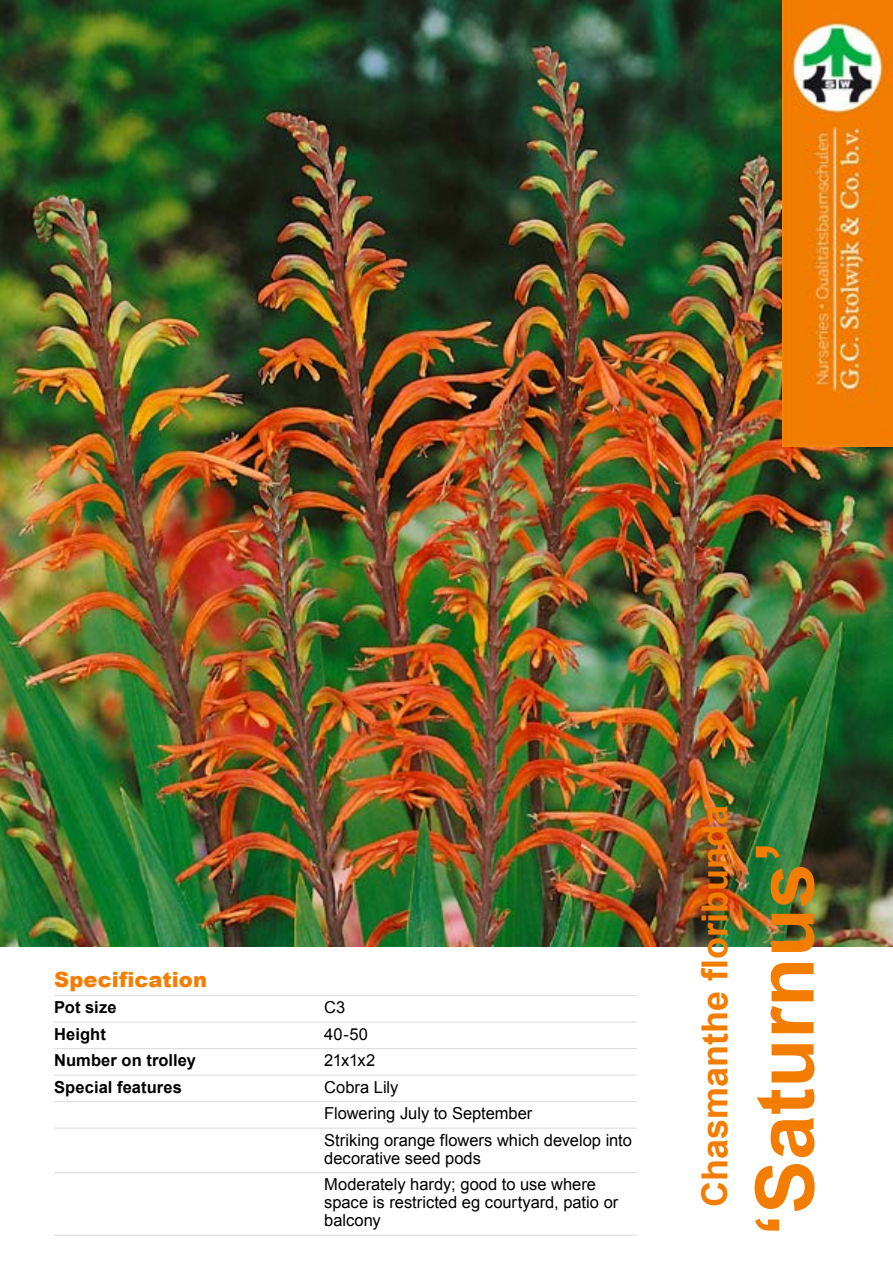
<style>
.page{position:relative;width:893px;height:1263px;background:#fff}
.page>*{position:absolute;margin:0;border:0;box-sizing:border-box;transform-origin:0 0}
.t1{font:700 81px "Arial";color:#f27d00}
.t2{font:700 36px "Arial";color:#f27d00}
.t3{font:900 21px "Arial";letter-spacing:.005em;color:#f27d00}
.t4{font:16.5px/26.5px "Arial";color:#000}
.t5{font:700 16.5px "Arial";letter-spacing:.005em;color:#000}
</style>
<div class="page">
<img style="left:0;top:0;width:893px;height:946px">
<hr style="left:54px;top:995px;width:583px;height:1px;background:#dadada">
<hr style="left:54px;top:1022px;width:583px;height:1px;background:#dadada">
<hr style="left:54px;top:1048px;width:583px;height:1px;background:#dadada">
<hr style="left:54px;top:1075px;width:583px;height:1px;background:#dadada">
<hr style="left:54px;top:1101px;width:583px;height:1px;background:#dadada">
<hr style="left:54px;top:1128px;width:583px;height:1px;background:#dadada">
<hr style="left:54px;top:1172px;width:583px;height:1px;background:#dadada">
<hr style="left:54px;top:1235px;width:583px;height:1px;background:#dadada">
<img style="left:782px;top:0;width:111px;height:447px">
<p class="t3" style="left:54px;top:964px;width:154px">Specification</p>
<p class="t5" style="left:54px;top:996px;width:64px">Pot size</p>
<p class="t4" style="left:324px;top:994px;width:23px">C3</p>
<p class="t5" style="left:54px;top:1023px;width:53px">Height</p>
<p class="t4" style="left:324px;top:1021px;width:45px">40-50</p>
<p class="t5" style="left:54px;top:1049px;width:143px">Number on trolley</p>
<p class="t4" style="left:324px;top:1047px;width:53px">21x1x2</p>
<p class="t5" style="left:54px;top:1076px;width:129px">Special features</p>
<p class="t4" style="left:324px;top:1074px;width:309px">Cobra Lily<br>Flowering July to September<br>Striking orange flowers which develop into</p>
<p class="t4" style="left:324px;top:1145px;width:273px">decorative seed pods<br>Moderately hardy; good to use where</p>
<p class="t4" style="left:324px;top:1193px;width:296px;line-height:18px">space is restricted eg courtyard, patio or balcony</p>
<h2 class="t2" style="left:691px;top:1207px;width:404px;rotate:-90deg">Chasmanthe floribunda</h2>
<h1 class="t1" style="left:732px;top:1236px;width:398px;rotate:-90deg">‘Saturnus’</h1>
</div>
